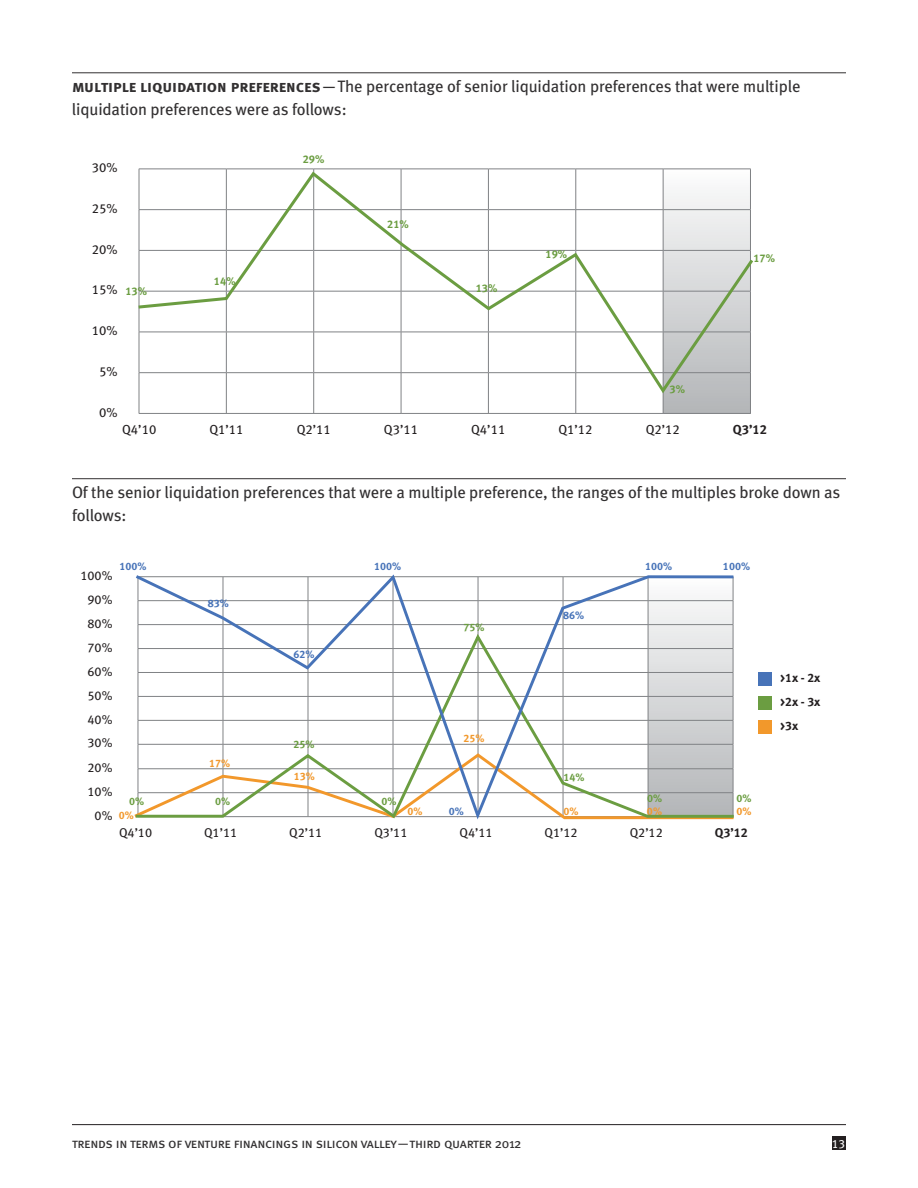
<style>
.page{position:relative;width:918px;height:1188px;background:#fff}
.page>*{position:absolute;margin:0;border:0;box-sizing:border-box;transform-origin:0 0}
.t1{font:16.5px/22.5px "Meta";letter-spacing:-.005em;color:#323031}
.t2{font:13.5px "Meta Book Caps";letter-spacing:-.02em;color:#323031}
.t3{font:13.05px "Meta Book LF";color:#231f20}
.t4{font:13.05px "Meta Bold LF";color:#231f20}
.t5{font:12.75px/24px "Meta Book LF";color:#231f20;text-align:right}
.t6{font:12.75px "Meta Bold LF";color:#231f20}
.t7{font:12.15px/24.2px "Meta Bold LF";color:#231f20;text-align:justify}
.t8{font:12px "Meta Book LF";color:#fff}
.t9{font:11.1px "Meta Bold LF";color:#6b9d41}
.t10{font:10.8px "Meta Bold LF";color:#4773b8}
.t11{font:10.8px "Meta Bold LF";color:#f2982b}
.t12{font:10.8px "Meta Bold LF";color:#6b9d41}
.s1{font-family:"Meta Bold Caps"}
</style>
<div class="page">
<div style="left:832px;top:1137px;width:13px;height:13px;background:#231f20"></div>
<hr style="left:72px;top:1124px;width:774px;height:1px;background:#231f20">
<hr style="left:72px;top:73px;width:774px;height:1px;background:#323031">
<hr style="left:72px;top:478px;width:774px;height:1px;background:#323031">
<div style="left:663px;top:169px;width:87px;height:244px;background:#b6b8ba"></div>
<hr style="left:139px;top:373px;width:1px;height:40px;background:#808285">
<hr style="left:226px;top:373px;width:1px;height:40px;background:#808285">
<hr style="left:313px;top:373px;width:1px;height:40px;background:#808285">
<hr style="left:401px;top:373px;width:1px;height:40px;background:#808285">
<hr style="left:488px;top:373px;width:1px;height:40px;background:#808285">
<hr style="left:576px;top:373px;width:1px;height:40px;background:#808285">
<hr style="left:663px;top:373px;width:1px;height:40px;background:#808285">
<hr style="left:750px;top:373px;width:1px;height:40px;background:#808285">
<hr style="left:139px;top:413px;width:262px;height:1px;background:#808285">
<hr style="left:401px;top:413px;width:262px;height:1px;background:#808285">
<hr style="left:663px;top:413px;width:88px;height:1px;background:#808285">
<svg style="left:138px;top:169px;width:615px;height:227px"></svg>
<div style="left:758px;top:672px;width:13px;height:13px;background:#4773b8"></div>
<div style="left:758px;top:696px;width:13px;height:13px;background:#6b9d41"></div>
<div style="left:758px;top:720px;width:13px;height:13px;background:#f2982b"></div>
<svg style="left:134px;top:574px;width:600px;height:246px"></svg>
<p class="t1" style="left:72px;top:77px;width:730px"><span class="s1">multiple liquidation preferences</span> — The percentage of senior liquidation preferences that were multiple liquidation preferences were as follows:</p>
<p class="t3" style="left:92px;top:160px;width:27px">30%</p>
<p class="t3" style="left:92px;top:201px;width:27px">25%</p>
<p class="t3" style="left:92px;top:241px;width:27px">20%</p>
<p class="t3" style="left:92px;top:282px;width:27px">15%</p>
<p class="t3" style="left:92px;top:323px;width:27px">10%</p>
<p class="t3" style="left:99px;top:364px;width:20px">5%</p>
<p class="t3" style="left:99px;top:404px;width:20px">0%</p>
<p class="t9" style="left:125px;top:287px;width:23px">13%</p>
<p class="t9" style="left:214px;top:277px;width:23px">14%</p>
<p class="t9" style="left:303px;top:155px;width:23px">29%</p>
<p class="t9" style="left:387px;top:220px;width:23px">21%</p>
<p class="t9" style="left:476px;top:284px;width:23px">13%</p>
<p class="t9" style="left:545px;top:251px;width:23px">19%</p>
<p class="t9" style="left:753px;top:255px;width:23px">17%</p>
<p class="t9" style="left:670px;top:385px;width:17px">3%</p>
<p class="t3" style="left:122px;top:422px;width:36px">Q4’10</p>
<p class="t3" style="left:209px;top:422px;width:36px">Q1’11</p>
<p class="t3" style="left:297px;top:422px;width:36px">Q2’11</p>
<p class="t3" style="left:384px;top:422px;width:36px">Q3’11</p>
<p class="t3" style="left:471px;top:422px;width:36px">Q4’11</p>
<p class="t3" style="left:558px;top:422px;width:36px">Q1’12</p>
<p class="t3" style="left:646px;top:422px;width:36px">Q2’12</p>
<p class="t4" style="left:733px;top:425px;width:36px">Q3’12</p>
<p class="t1" style="left:72px;top:483px;width:770px">Of the senior liquidation preferences that were a multiple preference, the ranges of the multiples broke down as follows:</p>
<p class="t10" style="left:119px;top:563px;width:29px">100%</p>
<p class="t10" style="left:374px;top:563px;width:29px">100%</p>
<p class="t10" style="left:645px;top:563px;width:29px">100%</p>
<p class="t10" style="left:723px;top:563px;width:29px">100%</p>
<p class="t5" style="left:80px;top:563px;width:34px">100%<br>90%<br>80%<br>70%<br>60%<br>50%<br>40%<br>30%<br>20%<br>10%<br>0%</p>
<p class="t10" style="left:208px;top:599px;width:23px">83%</p>
<p class="t10" style="left:563px;top:612px;width:23px">86%</p>
<p class="t12" style="left:464px;top:623px;width:23px">75%</p>
<p class="t10" style="left:293px;top:651px;width:23px">62%</p>
<p class="t11" style="left:464px;top:735px;width:23px">25%</p>
<p class="t12" style="left:294px;top:741px;width:23px">25%</p>
<p class="t11" style="left:209px;top:759px;width:23px">17%</p>
<p class="t11" style="left:294px;top:773px;width:23px">13%</p>
<p class="t12" style="left:564px;top:773px;width:23px">14%</p>
<p class="t12" style="left:129px;top:797px;width:17px">0%</p>
<p class="t12" style="left:215px;top:797px;width:17px">0%</p>
<p class="t12" style="left:647px;top:794px;width:17px">0%</p>
<p class="t12" style="left:736px;top:794px;width:17px">0%</p>
<p class="t12" style="left:381px;top:797px;width:17px">0%</p>
<p class="t10" style="left:449px;top:807px;width:17px">0%</p>
<p class="t11" style="left:408px;top:807px;width:17px">0%</p>
<p class="t11" style="left:564px;top:807px;width:17px">0%</p>
<p class="t11" style="left:647px;top:807px;width:17px">0%</p>
<p class="t11" style="left:736px;top:807px;width:17px">0%</p>
<p class="t11" style="left:119px;top:812px;width:17px">0%</p>
<p class="t5" style="left:119px;top:821px;width:35px">Q4’10</p>
<p class="t5" style="left:204px;top:821px;width:35px">Q1’11</p>
<p class="t5" style="left:289px;top:821px;width:35px">Q2’11</p>
<p class="t5" style="left:374px;top:821px;width:35px">Q3’11</p>
<p class="t5" style="left:459px;top:821px;width:35px">Q4’11</p>
<p class="t5" style="left:545px;top:821px;width:35px">Q1’12</p>
<p class="t5" style="left:630px;top:821px;width:35px">Q2’12</p>
<p class="t6" style="left:715px;top:828px;width:35px">Q3’12</p>
<p class="t7" style="left:780px;top:667px;width:42px">&gt;1x - 2x &gt;2x - 3x &gt;3x</p>
<p class="t2" style="left:72px;top:1135px;width:451px">trends in terms of venture financings in silicon valley — third quarter 2012</p>
<p class="t8" style="left:832px;top:1137px;width:15px">13</p>
</div>
